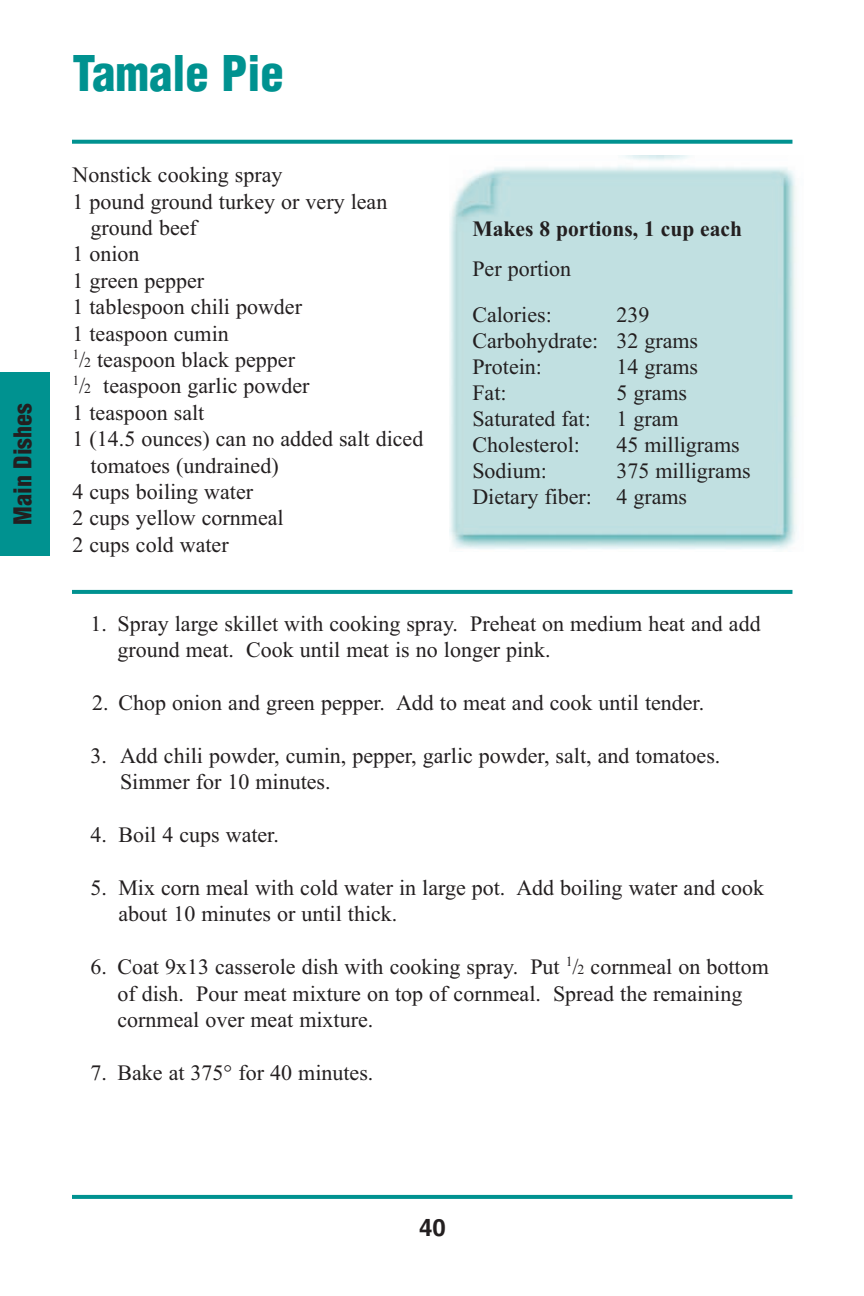
<style>
.page{position:relative;width:864px;height:1296px;background:#fff}
.page>*{position:absolute;margin:0;border:0;box-sizing:border-box;transform-origin:0 0}
.t1{font:900 condensed 48px "Helvetica";color:#009290}
.t2{font:900 condensed 24px "Helvetica";color:#231f20}
.t3{font:700 24px "Helvetica";color:#231f20}
.t4{font:22px/26.4px "Times New Roman";color:#231f20}
.t5{font:700 22px "Times New Roman";color:#231f20}
.s1{font-size:14px}
</style>
<div class="page">
<img style="left:449px;top:156px;width:348px;height:394px">
<svg style="left:72px;top:1195px;width:720px;height:4px;background:#059492"></svg>
<svg style="left:72px;top:140px;width:720px;height:4px;background:#129997"></svg>
<svg style="left:72px;top:590px;width:720px;height:4px;background:#059492"></svg>
<div style="left:0;top:372px;width:50px;height:183px;background:#009290"></div>
<p class="t2" style="left:9px;top:525px;width:123px;rotate:-90deg">Main Dishes</p>
<h1 class="t1" style="left:72px;top:46px;width:213px">Tamale Pie</h1>
<p class="t4" style="left:72px;top:161px;width:212px">Nonstick cooking spray</p>
<p class="t4" style="left:72px;top:188px;width:316px">1 pound ground turkey or very lean</p>
<p class="t4" style="left:91px;top:214px;width:108px">ground beef</p>
<p class="t4" style="left:72px;top:241px;width:69px">1 onion</p>
<p class="t4" style="left:72px;top:267px;width:133px">1 green pepper</p>
<p class="t4" style="left:72px;top:293px;width:231px">1 tablespoon chili powder</p>
<p class="t4" style="left:72px;top:320px;width:158px">1 teaspoon cumin</p>
<p class="t4" style="left:72px;top:346px;width:224px"><sup>1</sup>/<span class="s1">2</span> teaspoon black pepper</p>
<p class="t4" style="left:72px;top:373px;width:239px"><sup>1</sup>/<span class="s1">2</span> teaspoon garlic powder</p>
<p class="t4" style="left:72px;top:399px;width:133px">1 teaspoon salt</p>
<p class="t4" style="left:72px;top:425px;width:352px">1 (14.5 ounces) can no added salt diced</p>
<p class="t4" style="left:91px;top:452px;width:190px">tomatoes (undrained)</p>
<p class="t4" style="left:72px;top:478px;width:182px">4 cups boiling water</p>
<p class="t4" style="left:72px;top:505px;width:213px">2 cups yellow cornmeal</p>
<p class="t4" style="left:72px;top:531px;width:158px">2 cups cold water</p>
<p class="t5" style="left:472px;top:216px;width:271px">Makes 8 portions, 1 cup each</p>
<p class="t4" style="left:472px;top:246px;width:100px;line-height:46px">Per portion<br>Calories:</p>
<p class="t4" style="left:472px;top:302px;width:227px;text-indent:144px">239<br>Carbohydrate: 32 grams<br>Protein:</p>
<p class="t4" style="left:616px;top:353px;width:83px">14 grams</p>
<p class="t4" style="left:472px;top:379px;width:36px">Fat:</p>
<p class="t4" style="left:472px;top:380px;width:216px;text-indent:144px">5 grams<br>Saturated fat: 1 gram<br>Cholesterol:</p>
<p class="t4" style="left:616px;top:431px;width:125px">45 milligrams</p>
<p class="t4" style="left:472px;top:458px;width:280px;text-indent:144px">375 milligrams<br>Dietary fiber: 4 grams</p>
<p class="t4" style="left:472px;top:457px;width:76px">Sodium:</p>
<p class="t4" style="left:117px;top:610px;width:645px;text-indent:-27px">1. Spray large skillet with cooking spray. Preheat on medium heat and add ground meat. Cook until meat is no longer pink.</p>
<p class="t4" style="left:92px;top:689px;width:614px">2. Chop onion and green pepper. Add to meat and cook until tender.</p>
<p class="t4" style="left:120px;top:742px;width:602px;text-indent:-30px">3. Add chili powder, cumin, pepper, garlic powder, salt, and tomatoes.<br>Simmer for 10 minutes.</p>
<p class="t4" style="left:90px;top:821px;width:190px">4. Boil 4 cups water.</p>
<p class="t4" style="left:118px;top:874px;width:647px;text-indent:-28px">5. Mix corn meal with cold water in large pot. Add boiling water and cook about 10 minutes or until thick.</p>
<p class="t4" style="left:117px;top:953px;width:653px;text-indent:-27px">6. Coat 9x13 casserole dish with cooking spray. Put <sup>1</sup>/<span class="s1">2</span> cornmeal on bottom of dish. Pour meat mixture on top of cornmeal. Spread the remaining cornmeal over meat mixture.</p>
<p class="t4" style="left:90px;top:1059px;width:284px">7. Bake at 375° for 40 minutes.</p>
<p class="t3" style="left:419px;top:1218px;width:28px">40</p>
</div>
